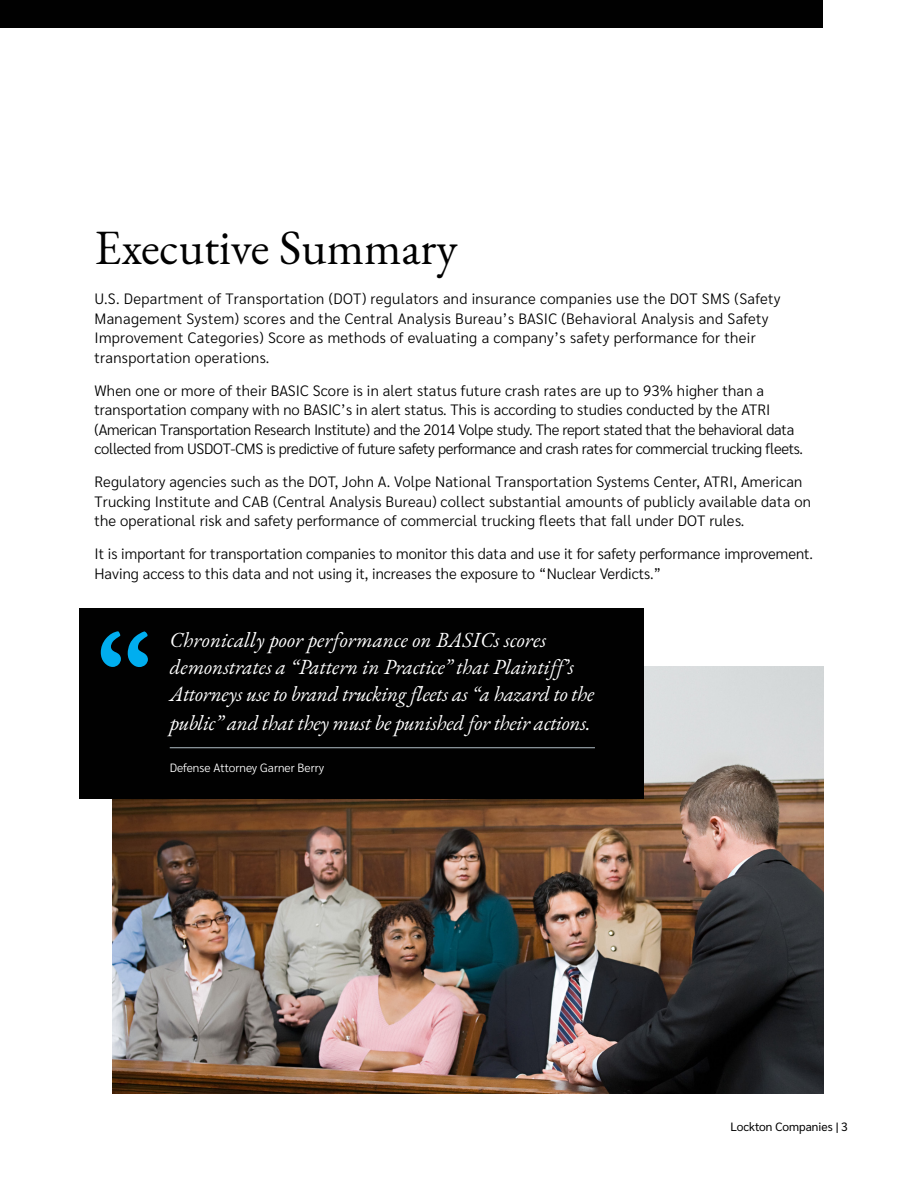
<style>
.page{position:relative;width:918px;height:1188px;background:#fff}
.page>*{position:absolute;margin:0;border:0;box-sizing:border-box;transform-origin:0 0}
.Section_Title{font:48px "EB Garamond";color:#010101}
.Pull_Quote{font:italic 21px/27.5px "EB Garamond";letter-spacing:-.01em;color:#fff}
.Body_Text_Print{font:300 15px/19.5px "Sarabun";letter-spacing:.01em;color:#010101}
.Body_Text_Print-2{font:300 15px/19.5px "Sarabun";letter-spacing:-.02em;color:#010101}
.Pull_Quote_Attribution{font:300 12px "Sarabun";color:#fff}
.t1{font:12px "Sarabun";color:#010101}
</style>
<div class="page">
<img style="left:113px;top:667px;width:711px;height:427px">
<div style="left:80px;top:608px;width:564px;height:191px;background:#010101"></div>
<svg style="left:101px;top:631px;width:20px;height:36px"></svg>
<svg style="left:128px;top:631px;width:20px;height:36px"></svg>
<hr style="left:170px;top:747px;width:425px;height:1px;background:#9faab2">
<div style="left:0;top:0;width:824px;height:28px;background:#010101"></div>
<p class="Section_Title" style="left:94px;top:217px;width:365px">Executive Summary</p>
<p class="Body_Text_Print" style="left:94px;top:289px;width:688px">U.S. Department of Transportation (DOT) regulators and insurance companies use the DOT SMS (Safety Management System) scores and the Central Analysis Bureau’s BASIC (Behavioral Analysis and Safety Improvement Categories) Score as methods of evaluating a company’s safety performance for their transportation operations.</p>
<p class="Body_Text_Print-2" style="left:94px;top:381px;width:710px">When one or more of their BASIC Score is in alert status future crash rates are up to 93% higher than a transportation company with no BASIC’s in alert status. This is according to studies conducted by the ATRI (American Transportation Research Institute) and the 2014 Volpe study. The report stated that the behavioral data collected from USDOT-CMS is predictive of future safety performance and crash rates for commercial trucking fleets.</p>
<p class="Body_Text_Print" style="left:94px;top:472px;width:718px">Regulatory agencies such as the DOT, John A. Volpe National Transportation Systems Center, ATRI, American<br>Trucking Institute and CAB (Central Analysis Bureau) collect substantial amounts of publicly available data on the operational risk and safety performance of commercial trucking fleets that fall under DOT rules.</p>
<p class="Body_Text_Print" style="left:94px;top:544px;width:720px">It is important for transportation companies to monitor this data and use it for safety performance improvement.<br>Having access to this data and not using it, increases the exposure to “Nuclear Verdicts.”</p>
<p class="Pull_Quote" style="left:170px;top:627px;width:426px">Chronically poor performance on BASICs scores demonstrates a “Pattern in Practice” that Plaintiff’s Attorneys use to brand trucking fleets as “a hazard to the public” and that they must be punished for their actions.</p>
<p class="Pull_Quote_Attribution" style="left:170px;top:760px;width:156px">Defense Attorney Garner Berry</p>
<p class="t1" style="left:731px;top:1120px;width:119px">Lockton Companies | 3</p>
</div>
